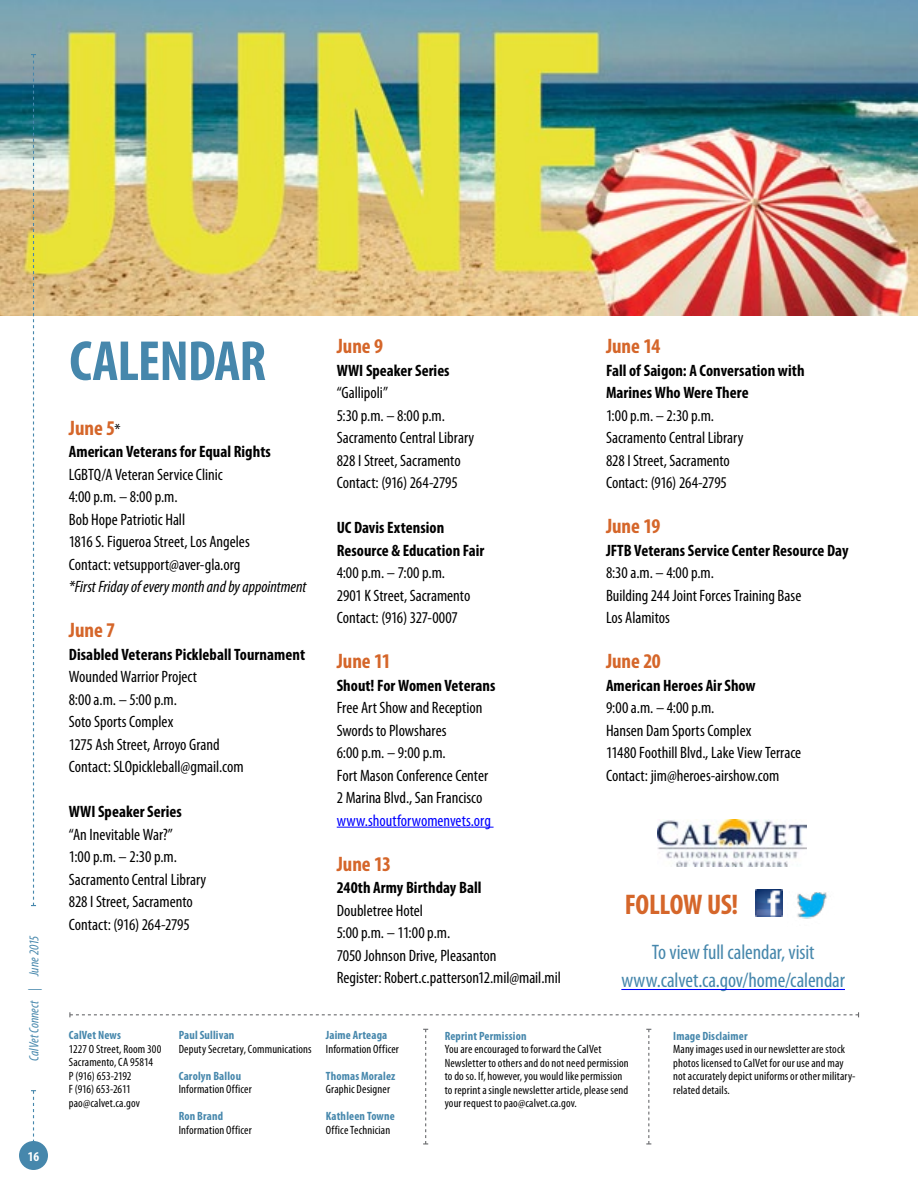
<style>
.page{position:relative;width:918px;height:1188px;background:#fff}
.page>*{position:absolute;margin:0;border:0;box-sizing:border-box;transform-origin:0 0}
.Article_Header{font:700 condensed 57px "Myriad Pro";letter-spacing:-.02em;color:#4687ac}
.t1{font:700 condensed 28.5px "Myriad Pro";letter-spacing:-.015em;color:#d5662a}
.Main_Copy{font:condensed 21px/28.5px "Myriad Pro";letter-spacing:-.005em;color:#4687ac;text-align:center}
.Calendar_Copy{font:700 condensed 21px "Myriad Pro";letter-spacing:-.005em;color:#d5662a}
.Calendar_Copy-2{font:condensed 16.5px "Myriad Pro";color:#000}
.Calendar_Copy-3{font:700 condensed 16.5px/22.5px "Myriad Pro";letter-spacing:.005em;color:#000}
.Calendar_Copy-4{font:italic condensed 16.5px "Myriad Pro";color:#000}
.Calendar_Copy-5{font:condensed 16.5px "Myriad Pro";color:#00f}
.t2{font:italic condensed 13.5px "Myriad Pro";letter-spacing:.005em;color:#4687ac}
.t3{font:700 condensed 13.5px "Myriad Pro";color:#fff}
.Main_Copy-2{font:condensed 12px/13.5px "Myriad Pro";letter-spacing:.01em;color:#000}
.Main_Copy-3{font:700 condensed 12px "Myriad Pro";letter-spacing:.015em;color:#4687ac}
.Main_Copy-4{font:condensed 12px "Myriad Pro";letter-spacing:-.01em;color:#000}
.s1{font-weight:400;font-size:16.5px;color:#000}
.s2{font-weight:700;color:#4687ac}
</style>
<div class="page">
<img style="left:0;top:0;width:918px;height:315px">
<hr style="left:337px;top:827px;width:157px;height:1px;background:#00f">
<img style="left:657px;top:819px;width:150px;height:47px">
<img style="left:756px;top:890px;width:26px;height:26px">
<img style="left:797px;top:892px;width:30px;height:27px">
<hr style="left:621px;top:989px;width:224px;height:1px;background:#00f">
<svg style="left:69px;top:1012px;width:790px;height:5px"></svg>
<svg style="left:646px;top:1029px;width:5px;height:115px"></svg>
<svg style="left:423px;top:1029px;width:5px;height:115px"></svg>
<svg style="left:31px;top:54px;width:5px;height:852px"></svg>
<svg style="left:31px;top:1090px;width:5px;height:51px"></svg>
<div style="left:19px;top:1141px;width:29px;height:29px;background:#4687ac;border-radius:50%"></div>
<p class="t2" style="left:26px;top:1061px;width:126px;rotate:-90deg">CalVet Connect | June 2015</p>
<p class="t3" style="left:28px;top:1148px;width:13px">16</p>
<p class="Article_Header" style="left:69px;top:325px;width:198px">CALENDAR</p>
<p class="Calendar_Copy" style="left:69px;top:415px;width:53px">June 5<span class="s1">*</span></p>
<p class="Calendar_Copy-3" style="left:69px;top:440px;width:204px">American Veterans for Equal Rights</p>
<p class="Calendar_Copy-2" style="left:69px;top:464px;width:155px">LGBTQ/A Veteran Service Clinic</p>
<p class="Calendar_Copy-2" style="left:69px;top:487px;width:110px">4:00 p.m. – 8:00 p.m.</p>
<p class="Calendar_Copy-2" style="left:69px;top:509px;width:118px">Bob Hope Patriotic Hall</p>
<p class="Calendar_Copy-2" style="left:69px;top:532px;width:182px">1816 S. Figueroa Street, Los Angeles</p>
<p class="Calendar_Copy-2" style="left:69px;top:554px;width:173px">Contact: vetsupport@aver-gla.org</p>
<p class="Calendar_Copy-4" style="left:69px;top:577px;width:239px">*First Friday of every month and by appointment</p>
<p class="Calendar_Copy" style="left:69px;top:617px;width:48px">June 7</p>
<p class="Calendar_Copy-3" style="left:69px;top:643px;width:238px">Disabled Veterans Pickleball Tournament</p>
<p class="Calendar_Copy-2" style="left:69px;top:667px;width:130px">Wounded Warrior Project</p>
<p class="Calendar_Copy-2" style="left:69px;top:689px;width:110px">8:00 a.m. – 5:00 p.m.</p>
<p class="Calendar_Copy-2" style="left:69px;top:712px;width:106px">Soto Sports Complex</p>
<p class="Calendar_Copy-2" style="left:69px;top:734px;width:152px">1275 Ash Street, Arroyo Grand</p>
<p class="Calendar_Copy-2" style="left:69px;top:757px;width:176px">Contact: SLOpickleball@gmail.com</p>
<p class="Calendar_Copy-3" style="left:69px;top:800px;width:114px">WWI Speaker Series</p>
<p class="Calendar_Copy-2" style="left:69px;top:824px;width:106px">“An Inevitable War?”</p>
<p class="Calendar_Copy-2" style="left:69px;top:847px;width:110px">1:00 p.m. – 2:30 p.m.</p>
<p class="Calendar_Copy-2" style="left:69px;top:869px;width:139px">Sacramento Central Library</p>
<p class="Calendar_Copy-2" style="left:69px;top:892px;width:125px">828 I Street, Sacramento</p>
<p class="Calendar_Copy-2" style="left:69px;top:914px;width:122px">Contact: (916) 264-2795</p>
<p class="Calendar_Copy" style="left:337px;top:333px;width:48px">June 9</p>
<p class="Calendar_Copy-3" style="left:337px;top:358px;width:114px">WWI Speaker Series</p>
<p class="Calendar_Copy-2" style="left:337px;top:383px;width:53px">“Gallipoli”</p>
<p class="Calendar_Copy-2" style="left:337px;top:405px;width:110px">5:30 p.m. – 8:00 p.m.</p>
<p class="Calendar_Copy-2" style="left:337px;top:428px;width:139px">Sacramento Central Library</p>
<p class="Calendar_Copy-2" style="left:337px;top:450px;width:125px">828 I Street, Sacramento</p>
<p class="Calendar_Copy-2" style="left:337px;top:473px;width:122px">Contact: (916) 264-2795</p>
<p class="Calendar_Copy-3" style="left:337px;top:516px;width:109px">UC Davis Extension</p>
<p class="Calendar_Copy-3" style="left:337px;top:538px;width:149px">Resource &amp; Education Fair</p>
<p class="Calendar_Copy-2" style="left:337px;top:563px;width:110px">4:00 p.m. – 7:00 p.m.</p>
<p class="Calendar_Copy-2" style="left:337px;top:585px;width:135px">2901 K Street, Sacramento</p>
<p class="Calendar_Copy-2" style="left:337px;top:608px;width:123px">Contact: (916) 327-0007</p>
<p class="Calendar_Copy" style="left:337px;top:648px;width:56px">June 11</p>
<p class="Calendar_Copy-3" style="left:337px;top:673px;width:160px">Shout! For Women Veterans</p>
<p class="Calendar_Copy-2" style="left:337px;top:698px;width:147px">Free Art Show and Reception</p>
<p class="Calendar_Copy-2" style="left:337px;top:720px;width:111px">Swords to Plowshares</p>
<p class="Calendar_Copy-2" style="left:337px;top:743px;width:110px">6:00 p.m. – 9:00 p.m.</p>
<p class="Calendar_Copy-2" style="left:337px;top:765px;width:153px">Fort Mason Conference Center</p>
<p class="Calendar_Copy-2" style="left:337px;top:788px;width:147px">2 Marina Blvd., San Francisco</p>
<p class="Calendar_Copy-5" style="left:337px;top:810px;width:156px">www.shoutforwomenvets.org</p>
<p class="Calendar_Copy" style="left:337px;top:850px;width:56px">June 13</p>
<p class="Calendar_Copy-3" style="left:337px;top:876px;width:146px">240th Army Birthday Ball</p>
<p class="Calendar_Copy-2" style="left:337px;top:900px;width:88px">Doubletree Hotel</p>
<p class="Calendar_Copy-2" style="left:337px;top:923px;width:115px">5:00 p.m. – 11:00 p.m.</p>
<p class="Calendar_Copy-2" style="left:337px;top:945px;width:161px">7050 Johnson Drive, Pleasanton</p>
<p class="Calendar_Copy-2" style="left:337px;top:968px;width:226px">Register: Robert.c.patterson12.mil@mail.mil</p>
<p class="Calendar_Copy" style="left:606px;top:333px;width:56px">June 14</p>
<p class="Calendar_Copy-3" style="left:606px;top:358px;width:200px">Fall of Saigon: A Conversation with<br>Marines Who Were There</p>
<p class="Calendar_Copy-2" style="left:606px;top:405px;width:110px">1:00 p.m. – 2:30 p.m.</p>
<p class="Calendar_Copy-2" style="left:606px;top:428px;width:139px">Sacramento Central Library</p>
<p class="Calendar_Copy-2" style="left:606px;top:450px;width:125px">828 I Street, Sacramento</p>
<p class="Calendar_Copy-2" style="left:606px;top:473px;width:122px">Contact: (916) 264-2795</p>
<p class="Calendar_Copy" style="left:606px;top:513px;width:56px">June 19</p>
<p class="Calendar_Copy-3" style="left:606px;top:538px;width:244px">JFTB Veterans Service Center Resource Day</p>
<p class="Calendar_Copy-2" style="left:606px;top:563px;width:110px">8:30 a.m. – 4:00 p.m.</p>
<p class="Calendar_Copy-2" style="left:606px;top:585px;width:197px">Building 244 Joint Forces Training Base</p>
<p class="Calendar_Copy-2" style="left:606px;top:608px;width:65px">Los Alamitos</p>
<p class="Calendar_Copy" style="left:606px;top:648px;width:56px">June 20</p>
<p class="Calendar_Copy-3" style="left:606px;top:673px;width:151px">American Heroes Air Show</p>
<p class="Calendar_Copy-2" style="left:606px;top:698px;width:110px">9:00 a.m. – 4:00 p.m.</p>
<p class="Calendar_Copy-2" style="left:606px;top:720px;width:147px">Hansen Dam Sports Complex</p>
<p class="Calendar_Copy-2" style="left:606px;top:743px;width:197px">11480 Foothill Blvd., Lake View Terrace</p>
<p class="Calendar_Copy-2" style="left:606px;top:765px;width:175px">Contact: jim@heroes-airshow.com</p>
<p class="t1" style="left:625px;top:887px;width:115px">FOLLOW US!</p>
<p class="Main_Copy" style="left:621px;top:937px;width:225px">To view full calendar, visit www.calvet.ca.gov/home/calendar</p>
<p class="Main_Copy-3" style="left:69px;top:1028px;width:54px">CalVet News</p>
<p class="Main_Copy-2" style="left:69px;top:1042px;width:94px">1227 O Street, Room 300</p>
<p class="Main_Copy-2" style="left:69px;top:1055px;width:86px">Sacramento, CA 95814</p>
<p class="Main_Copy-4" style="left:69px;top:1069px;width:64px">P (916) 653-2192</p>
<p class="Main_Copy-2" style="left:69px;top:1082px;width:63px">F (916) 653-2611</p>
<p class="Main_Copy-2" style="left:69px;top:1096px;width:73px">pao@calvet.ca.gov</p>
<p class="Main_Copy-3" style="left:179px;top:1028px;width:57px">Paul Sullivan</p>
<p class="Main_Copy-2" style="left:179px;top:1042px;width:134px">Deputy Secretary, Communications</p>
<p class="Main_Copy-2" style="left:179px;top:1069px;width:75px"><span class="s2">Carolyn Ballou<br></span>Information Officer</p>
<p class="Main_Copy-2" style="left:179px;top:1109px;width:75px"><span class="s2">Ron Brand<br></span>Information Officer</p>
<p class="Main_Copy-3" style="left:326px;top:1028px;width:63px">Jaime Arteaga</p>
<p class="Main_Copy-2" style="left:326px;top:1042px;width:75px">Information Officer</p>
<p class="Main_Copy-3" style="left:326px;top:1068px;width:71px">Thomas Moralez</p>
<p class="Main_Copy-2" style="left:326px;top:1082px;width:66px">Graphic Designer</p>
<p class="Main_Copy-3" style="left:326px;top:1109px;width:71px">Kathleen Towne</p>
<p class="Main_Copy-2" style="left:326px;top:1123px;width:66px">Office Technician</p>
<p class="Main_Copy-3" style="left:445px;top:1028px;width:83px">Reprint Permission</p>
<p class="Main_Copy-2" style="left:445px;top:1043px;width:185px">You are encouraged to forward the CalVet Newsletter to others and do not need permission to do so. If, however, you would like permission to reprint a single newsletter article, please send your request to pao@calvet.ca.gov.</p>
<p class="Main_Copy-3" style="left:673px;top:1028px;width:76px">Image Disclaimer</p>
<p class="Main_Copy-2" style="left:673px;top:1043px;width:184px">Many images used in our newsletter are stock photos licensed to CalVet for our use and may not accurately depict uniforms or other military&shy;related details.</p>
</div>
